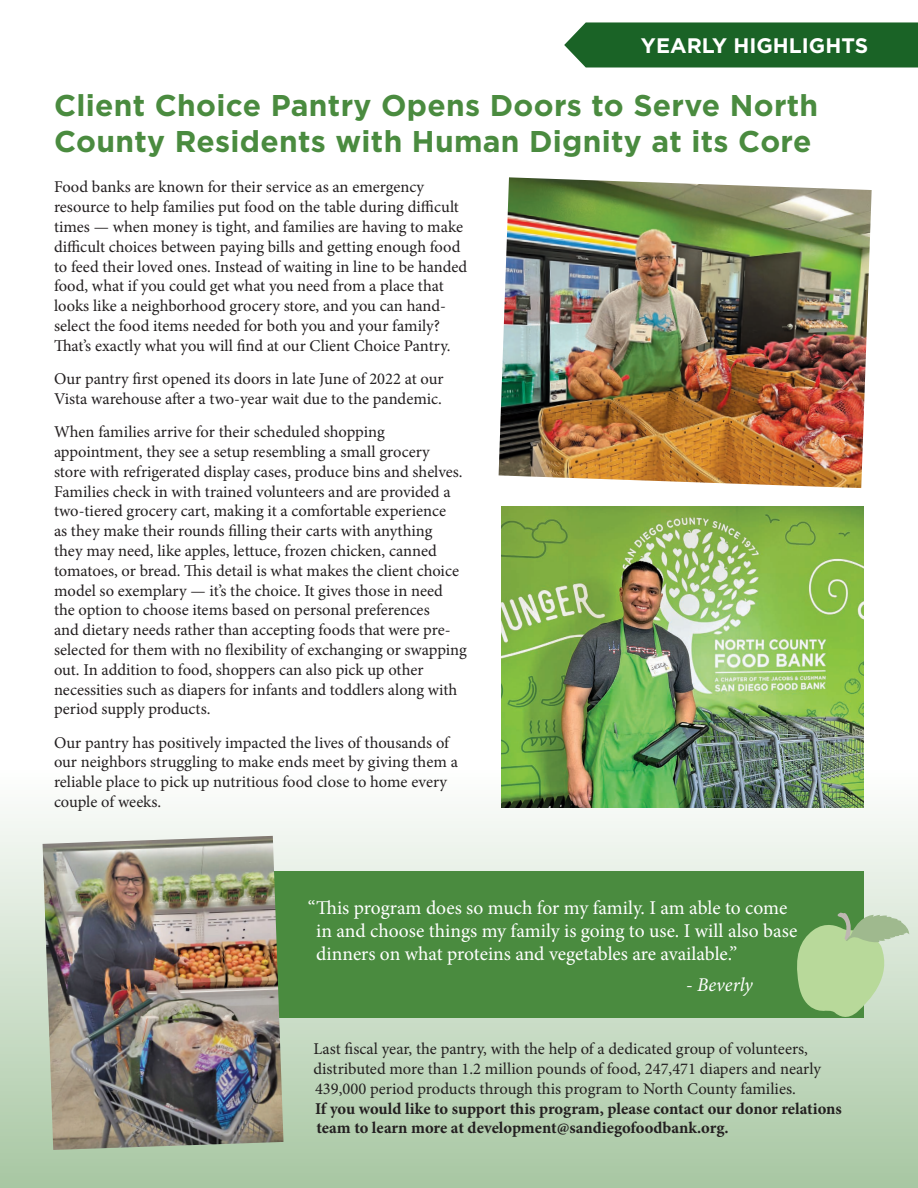
<style>
.page{position:relative;width:918px;height:1188px;background:#fff}
.page>*{position:absolute;margin:0;border:0;box-sizing:border-box;transform-origin:0 0}
.t1{font:700 30px/36px "Gotham";letter-spacing:.01em;color:#4a8b3f}
.t2{font:700 21px "Gotham";color:#fff}
.t3{font:19.5px/23.4px "Minion Pro";letter-spacing:-.005em;color:#fff}
.t4{font:italic 19.5px "Minion Pro";color:#fff}
.t5{font:16.5px/19.8px "Minion Pro";color:#231f20}
.t6{font:700 16.5px/19.8px "Minion Pro";color:#231f20}
</style>
<div class="page">
<div style="left:0;top:768px;width:918px;height:420px;background:linear-gradient(to bottom,#fefefe,#a8c7a2)"></div>
<svg style="left:564px;top:22px;width:354px;height:46px;background:#266b31"></svg>
<img style="left:0;top:768px;width:1px;height:420px">
<div style="left:54px;top:872px;width:810px;height:146px;background:#4a8b3f"></div>
<img style="left:43px;top:836px;width:241px;height:314px">
<img style="left:501px;top:507px;width:363px;height:300px">
<img style="left:499px;top:177px;width:373px;height:311px">
<svg style="left:794px;top:912px;width:115px;height:109px"></svg>
<p class="t2" style="left:641px;top:32px;width:229px">YEARLY HIGHLIGHTS</p>
<h1 class="t1" style="left:54px;top:87px;width:766px">Client Choice Pantry Opens Doors to Serve North<br>County Residents with Human Dignity at its Core</h1>
<p class="t5" style="left:54px;top:177px;width:415px">Food banks are known for their service as an emergency resource to help families put food on the table during difficult times — when money is tight, and families are having to make difficult choices between paying bills and getting enough food to feed their loved ones. Instead of waiting in line to be handed food, what if you could get what you need from a place that looks like a neighborhood grocery store, and you can hand&shy;select the food items needed for both you and your family?<br>That’s exactly what you will find at our Client Choice Pantry.</p>
<p class="t5" style="left:54px;top:369px;width:391px">Our pantry first opened its doors in late June of 2022 at our<br>Vista warehouse after a two-year wait due to the pandemic.</p>
<p class="t5" style="left:54px;top:422px;width:414px">When families arrive for their scheduled shopping appointment, they see a setup resembling a small grocery<br>store with refrigerated display cases, produce bins and shelves.<br>Families check in with trained volunteers and are provided a two-tiered grocery cart, making it a comfortable experience<br>as they make their rounds filling their carts with anything<br>they may need, like apples, lettuce, frozen chicken, canned tomatoes, or bread. This detail is what makes the client choice model so exemplary — it’s the choice. It gives those in need the option to choose items based on personal preferences<br>and dietary needs rather than accepting foods that were pre&shy;selected for them with no flexibility of exchanging or swapping out. In addition to food, shoppers can also pick up other necessities such as diapers for infants and toddlers along with period supply products.</p>
<p class="t5" style="left:54px;top:733px;width:405px">Our pantry has positively impacted the lives of thousands of our neighbors struggling to make ends meet by giving them a reliable place to pick up nutritious food close to home every couple of weeks.</p>
<p class="t3" style="left:316px;top:896px;width:483px;text-indent:-8px">“This program does so much for my family. I am able to come in and choose things my family is going to use. I will also base dinners on what proteins and vegetables are available.”</p>
<p class="t4" style="left:686px;top:971px;width:68px">- Beverly</p>
<p class="t5" style="left:314px;top:1039px;width:509px">Last fiscal year, the pantry, with the help of a dedicated group of volunteers, distributed more than 1.2 million pounds of food, 247,471 diapers and nearly<br>439,000 period products through this program to North County families.</p>
<p class="t6" style="left:315px;top:1098px;width:528px">If you would like to support this program, please contact our donor relations team to learn more at development@sandiegofoodbank.org.</p>
</div>
